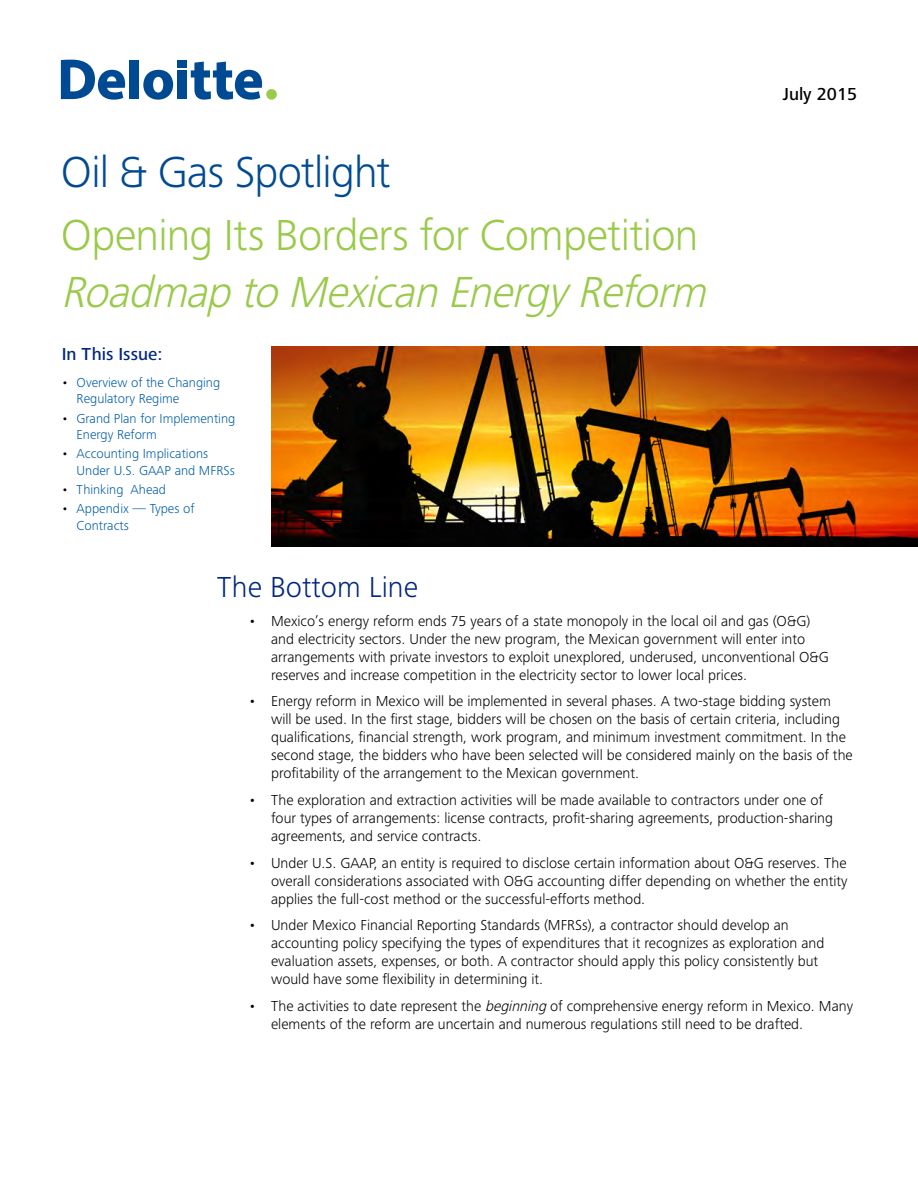
<style>
.page{position:relative;width:918px;height:1188px;background:#fff}
.page>*{position:absolute;margin:0;border:0;box-sizing:border-box;transform-origin:0 0}
.t1{font:300 45px "Frutiger Next Pro";letter-spacing:-.015em;color:#99ca49}
.t2{font:italic 300 45px "Frutiger Next Pro";color:#99ca49}
.t3{font:300 45px "Frutiger Next Pro";letter-spacing:-.02em;color:#004a94}
.t4{font:300 30px "Frutiger Next Pro";color:#00267f}
.t5{font:500 18px "Frutiger Next Pro";color:#00267f}
.t6{font:500 18px "Frutiger Next Pro";color:#000}
.t7{font:300 15px/18px "Frutiger Next Pro";color:#000}
.t8{font:300 13.5px/16.5px "Frutiger Next Pro";color:#005cab}
.s1{color:#000}
.s2{font-style:italic}
</style>
<div class="page">
<div style="left:129px;top:60px;width:10px;height:39px;background:#004a94"></div>
<svg style="left:143px;top:70px;width:30px;height:30px"></svg>
<div style="left:177px;top:70px;width:10px;height:29px;background:#004a94"></div>
<div style="left:177px;top:60px;width:10px;height:8px;background:#004a94"></div>
<svg style="left:191px;top:62px;width:71px;height:38px"></svg>
<div style="left:266px;top:89px;width:11px;height:11px;background:#99ca49;border-radius:50%"></div>
<svg style="left:61px;top:60px;width:64px;height:40px"></svg>
<img style="left:271px;top:347px;width:647px;height:200px">
<h1 class="t3" style="left:61px;top:146px;width:331px">Oil &amp; Gas Spotlight</h1>
<h1 class="t1" style="left:61px;top:209px;width:639px">Opening Its Borders for Competition</h1>
<h1 class="t2" style="left:61px;top:266px;width:658px">Roadmap to Mexican EnergyReform</h1>
<p class="t5" style="left:62px;top:343px;width:102px">In This Issue:</p>
<p class="t8" style="left:77px;top:374px;width:145px;text-indent:-15px"><span class="s1">•</span> Overview of the Changing<br>Regulatory Regime</p>
<p class="t8" style="left:77px;top:410px;width:160px;text-indent:-15px"><span class="s1">•</span> Grand Plan for Implementing<br>Energy Reform</p>
<p class="t8" style="left:77px;top:445px;width:160px;text-indent:-15px"><span class="s1">•</span> Accounting Implications<br>Under U.S. GAAP and MFRSs</p>
<p class="t8" style="left:62px;top:481px;width:106px"><span class="s1">•</span> Thinking Ahead</p>
<p class="t8" style="left:77px;top:500px;width:119px;text-indent:-15px"><span class="s1">•</span> Appendix — Types of<br>Contracts</p>
<p class="t6" style="left:783px;top:83px;width:76px">July 2015</p>
<h2 class="t4" style="left:217px;top:570px;width:202px">The Bottom Line</h2>
<p class="t7" style="left:271px;top:612px;width:559px;text-indent:-22px">• Mexico’s energy reform ends 75 years of a state monopoly in the local oil and gas (O&amp;G) and electricity sectors. Under the new program, the Mexican government will enter into arrangements with private investors to exploit unexplored, underused, unconventional O&amp;G reserves and increase competition in the electricity sector to lower local prices.</p>
<p class="t7" style="left:271px;top:692px;width:583px;text-indent:-22px">• Energy reform in Mexico will be implemented in several phases. A two-stage bidding system will be used. In the first stage, bidders will be chosen on the basis of certain criteria, including qualifications, financial strength, work program, and minimum investment commitment. In the second stage, the bidders who have been selected will be considered mainly on the basis of the profitability of the arrangement to the Mexican government.</p>
<p class="t7" style="left:271px;top:791px;width:563px;text-indent:-22px">• The exploration and extraction activities will be made available to contractors under one of four types of arrangements: license contracts, profit-sharing agreements, production-sharing agreements, and service contracts.</p>
<p class="t7" style="left:271px;top:854px;width:578px;text-align:justify;text-indent:-22px">• Under U.S. GAAP, an entity is required to disclose certain information about O&amp;G reserves. The overall considerations associated with O&amp;G accounting differ depending on whether the entity applies the full-cost method or the successful-efforts method.</p>
<p class="t7" style="left:271px;top:916px;width:555px;text-indent:-22px">• Under Mexico Financial Reporting Standards (MFRSs), a contractor should develop an accounting policy specifying the types of expenditures that it recognizes as exploration and evaluation assets, expenses, or both. A contractor should apply this policy consistently but would have some flexibility in determining it.</p>
<p class="t7" style="left:271px;top:997px;width:584px;text-indent:-22px">• The activities to date represent the <span class="s2">beginning</span> of comprehensive energy reform in Mexico. Many elements of the reform are uncertain and numerous regulations still need to be drafted.</p>
</div>
